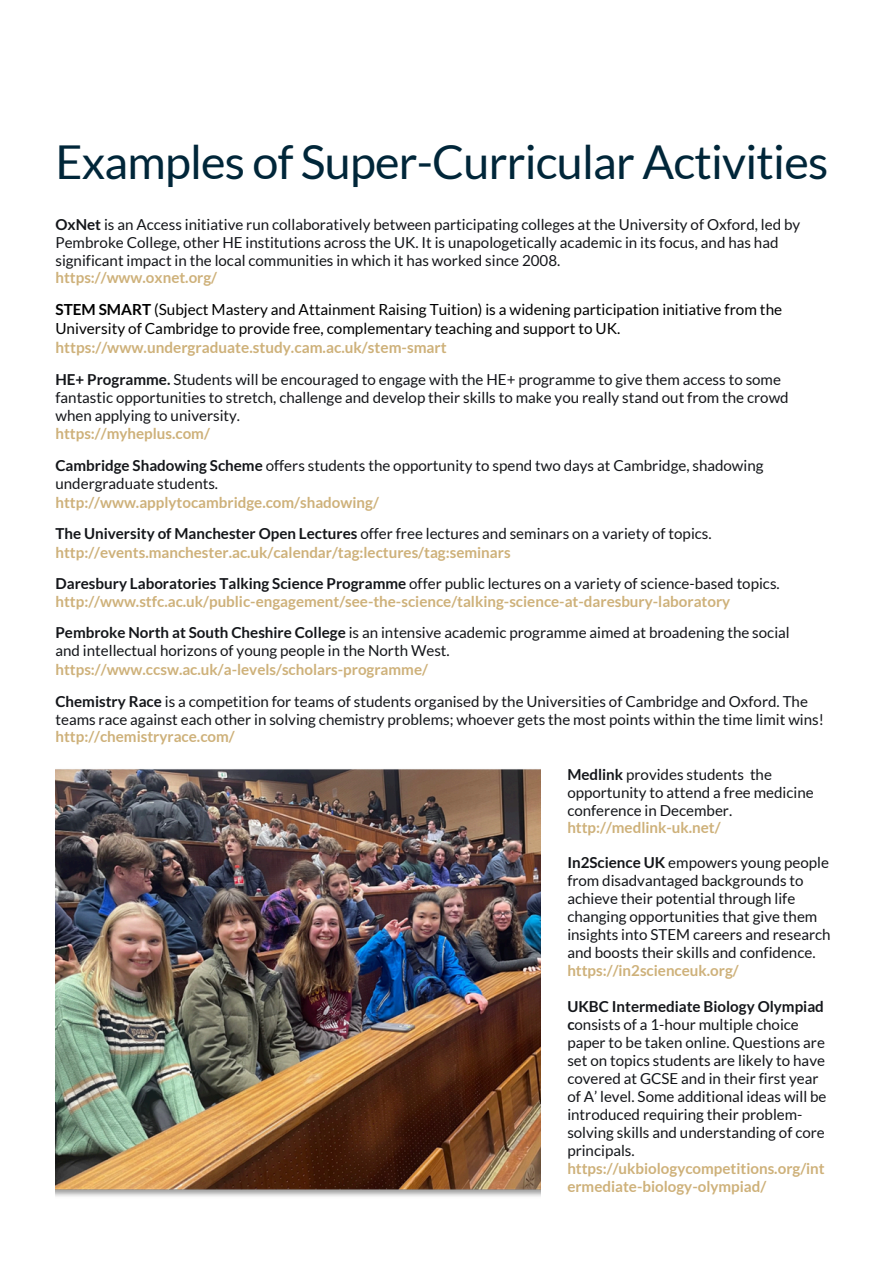
<style>
.page{position:relative;width:894px;height:1264px;background:#fff}
.page>*{position:absolute;margin:0;border:0;box-sizing:border-box;transform-origin:0 0}
.t1{font:46.65px "Lato";letter-spacing:-.015em;color:#002639}
.t2{font:15.3px/19.2px "Lato";color:#000}
.t3{font:700 15.3px "Lato";color:#ceb17a}
.t4{font:15.15px/18px "Lato";color:#14161a}
.t5{font:700 15.15px/18px "Lato";color:#ceb17a}
.s1{font-weight:700}
</style>
<div class="page">
<img style="left:55px;top:769px;width:485px;height:428px">
<p class="t1" style="left:55px;top:132px;width:774px">Examples of Super-Curricular Activities</p>
<p class="t4" style="left:55px;top:215px;width:746px"><span class="s1">OxNet</span> is an Access initiative run collaboratively between participating colleges at the University of Oxford, led by<br>Pembroke College, other HE institutions across the UK. It is unapologetically academic in its focus, and has had significant impact in the local communities in which it has worked since 2008.</p>
<h2 class="t5" style="left:55px;top:268px;width:163px">https://www.oxnet.org/</h2>
<p class="t2" style="left:55px;top:299px;width:728px"><span class="s1">STEM SMART</span> (Subject Mastery and Attainment Raising Tuition) is a widening participation initiative from the<br>University of Cambridge to provide free, complementary teaching and support to UK.</p>
<p class="t3" style="left:55px;top:338px;width:393px">https://www.undergraduate.study.cam.ac.uk/stem-smart</p>
<h2 class="t4" style="left:55px;top:370px;width:734px"><span class="s1">HE+ Programme.</span> Students will be encouraged to engage with the HE+ programme to give them access to some fantastic opportunities to stretch, challenge and develop their skills to make you really stand out from the crowd when applying to university.</h2>
<p class="t5" style="left:55px;top:424px;width:156px">https://myheplus.com/</p>
<h2 class="t4" style="left:55px;top:456px;width:709px"><span class="s1">Cambridge Shadowing Scheme</span> offers students the opportunity to spend two days at Cambridge, shadowing undergraduate students.</h2>
<p class="t5" style="left:55px;top:493px;width:325px">http://www.applytocambridge.com/shadowing/</p>
<p class="t4" style="left:55px;top:524px;width:657px"><span class="s1">The University of Manchester Open Lectures</span> offer free lectures and seminars on a variety of topics.</p>
<p class="t5" style="left:55px;top:542px;width:456px">http://events.manchester.ac.uk/calendar/tag:lectures/tag:seminars</p>
<p class="t4" style="left:55px;top:574px;width:725px"><span class="s1">Daresbury Laboratories Talking Science Programme</span> offer public lectures on a variety of science-based topics.</p>
<h2 class="t5" style="left:55px;top:591px;width:676px">http://www.stfc.ac.uk/public-engagement/see-the-science/talking-science-at-daresbury-laboratory</h2>
<p class="t4" style="left:55px;top:623px;width:735px"><span class="s1">Pembroke North at South Cheshire College</span> is an intensive academic programme aimed at broadening the social and intellectual horizons of young people in the North West.</p>
<h2 class="t5" style="left:55px;top:660px;width:374px">https://www.ccsw.ac.uk/a-levels/scholars-programme/</h2>
<p class="t4" style="left:55px;top:692px;width:769px"><span class="s1">Chemistry Race</span> is a competition for teams of students organised by the Universities of Cambridge and Oxford. The teams race against each other in solving chemistry problems; whoever gets the most points within the time limit wins!</p>
<p class="t5" style="left:55px;top:727px;width:181px">http://chemistryrace.com/</p>
<p class="t4" style="left:567px;top:765px;width:248px"><span class="s1">Medlink</span> provides students the opportunity to attend a free medicine conference in December.</p>
<p class="t5" style="left:567px;top:818px;width:155px">http://medlink-uk.net/</p>
<h2 class="t4" style="left:567px;top:853px;width:265px"><span class="s1">In2Science UK</span> empowers young people from disadvantaged backgrounds to achieve their potential through life changing opportunities that give them insights into STEM careers and research and boosts their skills and confidence.</h2>
<p class="t5" style="left:567px;top:961px;width:173px">https://in2scienceuk.org/</p>
<h2 class="t4" style="left:567px;top:997px;width:261px"><span class="s1">UKBC Intermediate Biology Olympiad c</span>onsists of a 1-hour multiple choice paper to be taken online. Questions are set on topics students are likely to have covered at GCSE and in their first year of A’ level. Some additional ideas will be introduced requiring their problem&shy;solving skills and understanding of core principals.</h2>
<p class="t5" style="left:567px;top:1159px;width:259px">https://ukbiologycompetitions.org/int ermediate-biology-olympiad/</p>
</div>
